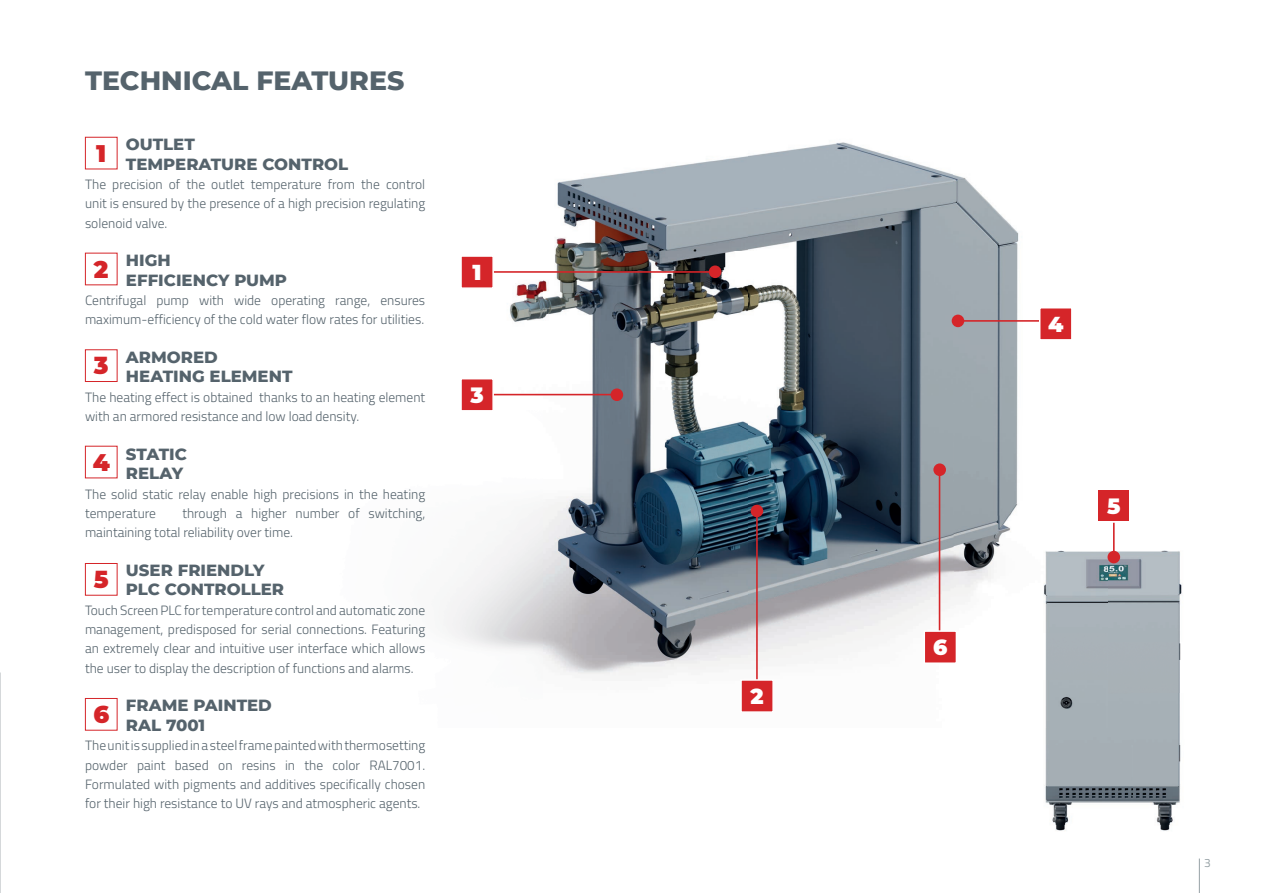
<style>
.page{position:relative;width:1263px;height:893px;background:#fff}
.page>*{position:absolute;margin:0;border:0;box-sizing:border-box;transform-origin:0 0}
.t1{font:800 27px "Montserrat";color:#55636c}
.t2{font:900 24px "Montserrat";color:#d52529}
.t3{font:900 21.6px "Montserrat";color:#fff}
.t4{font:800 16.5px/19.4px "Montserrat";color:#55636c}
.t5{font:300 13.5px/19.4px "Titillium Web";color:#55636c}
.t6{font:12px "Titillium Web";color:#96a1a5}
</style>
<div class="page">
<img style="left:443px;top:142px;width:510px;height:534px">
<img style="left:953px;top:174px;width:154px;height:342px">
<img style="left:953px;top:516px;width:57px;height:81px">
<hr style="left:1199px;top:858px;width:1px;height:35px;background:#96a1a5">
<hr style="left:474px;top:394px;width:143px;height:1px;background:#d52529">
<hr style="left:958px;top:320px;width:92px;height:2px;background:#d52529">
<hr style="left:474px;top:271px;width:241px;height:2px;background:#d52529">
<div style="left:85px;top:137px;width:32px;height:32px;border:1px solid #d52529"></div>
<div style="left:85px;top:349px;width:32px;height:33px;border:1px solid #d52529"></div>
<div style="left:85px;top:563px;width:32px;height:33px;border:1px solid #d52529"></div>
<div style="left:85px;top:698px;width:32px;height:32px;border:1px solid #d52529"></div>
<div style="left:933px;top:463px;width:13px;height:13px;background:#d52529;border-radius:50%"></div>
<div style="left:751px;top:505px;width:12px;height:12px;background:#d52529;border-radius:50%"></div>
<hr style="left:939px;top:470px;width:1px;height:172px;background:#d52529">
<hr style="left:756px;top:511px;width:2px;height:186px;background:#d52529">
<svg style="left:923px;top:630px;width:33px;height:35px"></svg>
<svg style="left:741px;top:678px;width:32px;height:34px"></svg>
<svg style="left:459px;top:377px;width:36px;height:35px"></svg>
<svg style="left:1038px;top:306px;width:35px;height:35px"></svg>
<svg style="left:459px;top:255px;width:36px;height:35px"></svg>
<div style="left:611px;top:388px;width:12px;height:13px;background:#d52529;border-radius:50%"></div>
<div style="left:952px;top:315px;width:12px;height:12px;background:#d52529;border-radius:50%"></div>
<div style="left:709px;top:265px;width:12px;height:13px;background:#d52529;border-radius:50%"></div>
<img style="left:1107px;top:550px;width:75px;height:144px">
<img style="left:1044px;top:694px;width:137px;height:137px">
<img style="left:1043px;top:550px;width:64px;height:177px">
<hr style="left:1113px;top:523px;width:2px;height:34px;background:#d52529">
<div style="left:1098px;top:491px;width:31px;height:30px;background:#d52529"></div>
<div style="left:1107px;top:551px;width:13px;height:12px;background:#d52529;border-radius:50%"></div>
<h1 class="t1" style="left:85px;top:61px;width:321px">TECHNICAL FEATURES</h1>
<p class="t4" style="left:126px;top:134px;width:224px">OUTLET<br>TEMPERATURE CONTROL</p>
<p class="t5" style="left:85px;top:174px;width:342px;text-align:justify">The precision of the outlet temperature from the control unit is ensured by the presence of a high precision regulating solenoid valve.</p>
<p class="t4" style="left:126px;top:250px;width:163px">HIGH<br>EFFICIENCY PUMP</p>
<p class="t5" style="left:85px;top:290px;width:342px">Centrifugal pump with wide operating range, ensures maximum-efficiency of the cold water flow rates for utilities.</p>
<p class="t4" style="left:126px;top:347px;width:168px">ARMORED<br>HEATING ELEMENT</p>
<p class="t5" style="left:85px;top:387px;width:342px">The heating effect is obtained thanks to an heating element with an armored resistance and low load density.</p>
<p class="t4" style="left:126px;top:443px;width:63px">STATIC<br>RELAY</p>
<p class="t5" style="left:85px;top:483px;width:342px">The solid static relay enable high precisions in the heating temperature</p>
<h2 class="t2" style="left:96px;top:135px;width:12px">1</h2>
<h2 class="t2" style="left:94px;top:251px;width:16px">2</h2>
<h2 class="t2" style="left:94px;top:348px;width:16px">3</h2>
<h2 class="t2" style="left:93px;top:444px;width:19px">4</h2>
<p class="t5" style="left:85px;top:503px;width:342px;text-indent:97px">through a higher number of switching, maintaining total reliability over time.</p>
<p class="t4" style="left:126px;top:560px;width:160px">USER FRIENDLY<br>PLC CONTROLLER</p>
<p class="t5" style="left:85px;top:600px;width:342px;text-align:justify">Touch Screen PLC for temperature control and automatic zone management, predisposed for serial connections. Featuring an extremely clear and intuitive user interface which allows the user to display the description of functions and alarms.</p>
<p class="t4" style="left:126px;top:695px;width:147px">FRAME PAINTED<br>RAL 7001</p>
<p class="t5" style="left:85px;top:735px;width:342px;text-align:justify">The unit is supplied in a steel frame painted with thermosetting powder paint based on resins in the color RAL7001.<br>Formulated with pigments and additives specifically chosen for their high resistance to UV rays and atmospheric agents.</p>
<h2 class="t2" style="left:94px;top:562px;width:16px">5</h2>
<h2 class="t2" style="left:93px;top:697px;width:17px">6</h2>
<h3 class="t3" style="left:473px;top:256px;width:11px">1</h3>
<h3 class="t3" style="left:470px;top:379px;width:15px">3</h3>
<h3 class="t3" style="left:750px;top:680px;width:15px">2</h3>
<h3 class="t3" style="left:933px;top:631px;width:16px">6</h3>
<h3 class="t3" style="left:1048px;top:308px;width:17px">4</h3>
<h3 class="t3" style="left:1107px;top:490px;width:15px">5</h3>
<p class="t6" style="left:1204px;top:854px;width:8px">3</p>
</div>
